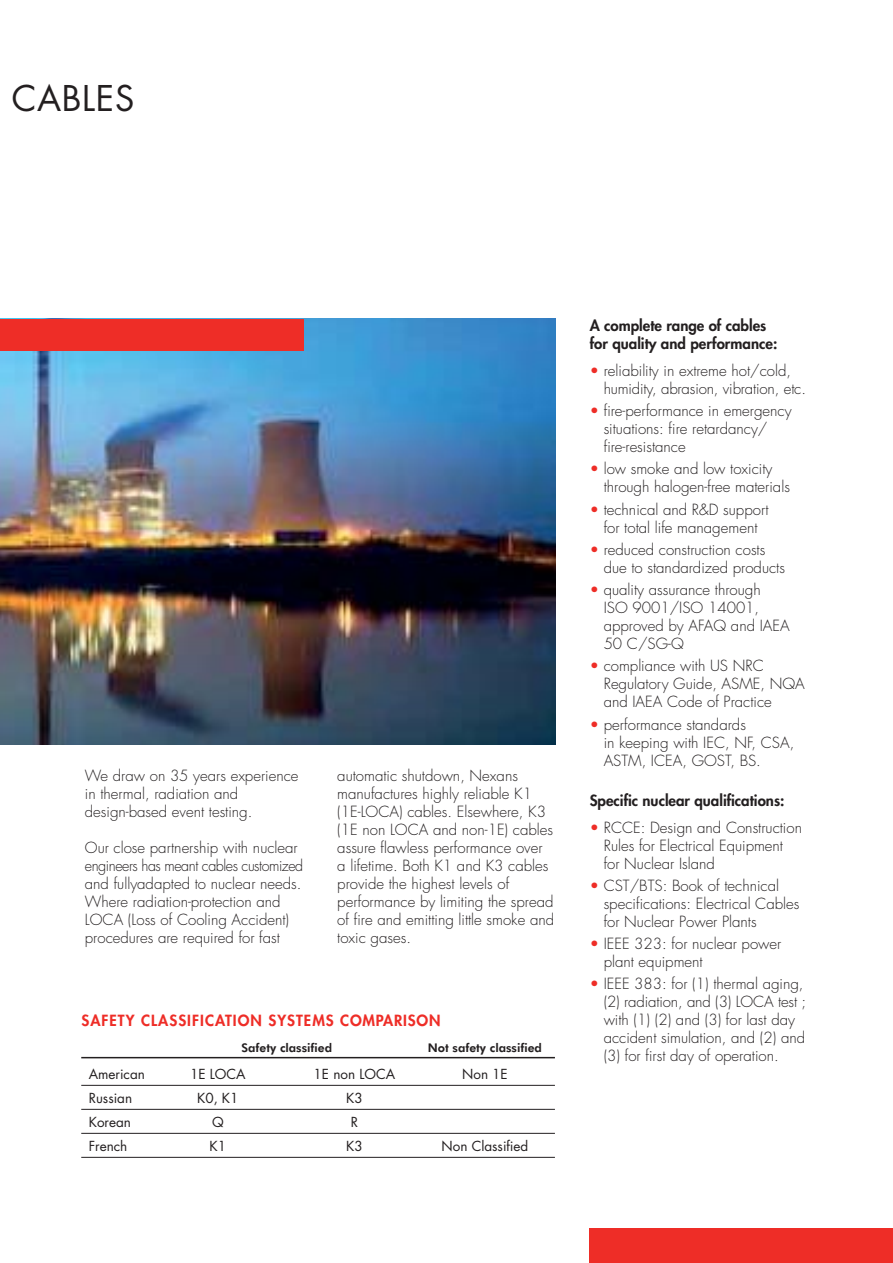
<style>
.page{position:relative;width:893px;height:1263px;background:#fff}
.page>*{position:absolute;margin:0;border:0;box-sizing:border-box;transform-origin:0 0}
.t1{font:34.5px "Futura";letter-spacing:.02em;color:#231f20}
.t2{font:300 15px/18px "Futura";color:#231f20}
.t3{font:800 15px/18px "Futura";color:#231f20}
.t4{font:800 15px "Futura";letter-spacing:.07em;color:#ee2d27}
.t5{font:13.5px "Futura";color:#231f20}
.t6{font:800 12px "Futura BT";color:#231f20}
.s1{color:#ee2d27}
</style>
<div class="page">
<img style="left:0;top:319px;width:555px;height:426px">
<div style="left:589px;top:1229px;width:303px;height:34px;background:#ee2d27"></div>
<div style="left:0;top:319px;width:303px;height:32px;background:#ee2d27"></div>
<hr style="left:81px;top:1057px;width:474px;height:1px;background:#231f20">
<hr style="left:81px;top:1085px;width:474px;height:1px;background:#231f20">
<hr style="left:81px;top:1109px;width:474px;height:1px;background:#231f20">
<hr style="left:81px;top:1133px;width:474px;height:1px;background:#231f20">
<hr style="left:81px;top:1157px;width:474px;height:1px;background:#231f20">
<h1 class="t1" style="left:12px;top:82px;width:124px">CABLES</h1>
<p class="t2" style="left:85px;top:767px;width:215px">We draw on 35 years experience in thermal, radiation and design-based event testing.</p>
<p class="t2" style="left:85px;top:839px;width:220px">Our close partnership with nuclear engineers has meant cables customized and fullyadapted to nuclear needs.<br>Where radiation-protection and LOCA (Loss of Cooling Accident) procedures are required for fast</p>
<p class="t2" style="left:337px;top:767px;width:218px">automatic shutdown, Nexans manufactures highly reliable K1 (1E-LOCA) cables. Elsewhere, K3 (1E non LOCA and non-1E) cables assure flawless performance over a lifetime. Both K1 and K3 cables provide the highest levels of performance by limiting the spread of fire and emitting little smoke and toxic gases.</p>
<p class="t4" style="left:81px;top:1013px;width:360px">SAFETY CLASSIFICATION SYSTEMS COMPARISON</p>
<p class="t6" style="left:241px;top:1042px;width:92px">Safety classified</p>
<p class="t6" style="left:428px;top:1042px;width:116px">Not safety classified</p>
<p class="t5" style="left:89px;top:1068px;width:58px">American</p>
<p class="t5" style="left:190px;top:1068px;width:57px">1E LOCA</p>
<p class="t5" style="left:313px;top:1068px;width:83px">1E non LOCA</p>
<p class="t5" style="left:462px;top:1068px;width:47px">Non 1E</p>
<p class="t5" style="left:89px;top:1092px;width:45px">Russian</p>
<p class="t5" style="left:197px;top:1092px;width:43px">K0, K1</p>
<p class="t5" style="left:346px;top:1092px;width:18px">K3</p>
<p class="t5" style="left:89px;top:1116px;width:44px">Korean</p>
<p class="t5" style="left:212px;top:1116px;width:13px">Q</p>
<p class="t5" style="left:351px;top:1116px;width:9px">R</p>
<p class="t5" style="left:89px;top:1140px;width:40px">French</p>
<p class="t5" style="left:209px;top:1140px;width:18px">K1</p>
<p class="t5" style="left:346px;top:1140px;width:18px">K3</p>
<p class="t5" style="left:441px;top:1140px;width:88px">Non Classified</p>
<p class="t3" style="left:589px;top:318px;width:189px">A complete range of cables for quality and performance:</p>
<p class="t2" style="left:603px;top:363px;width:204px;text-indent:-14px"><span class="s1">•</span> reliability in extreme hot/cold, humidity, abrasion, vibration, etc.</p>
<p class="t2" style="left:603px;top:403px;width:189px;text-indent:-14px"><span class="s1">•</span> fire-performance in emergency situations: fire retardancy/ fire-resistance</p>
<p class="t2" style="left:603px;top:461px;width:188px;text-indent:-14px"><span class="s1">•</span> low smoke and low toxicity through halogen-free materials</p>
<p class="t2" style="left:589px;top:502px;width:180px;text-align:center"><span class="s1">•</span> technical and R&amp;D support for total life management</p>
<p class="t2" style="left:603px;top:542px;width:183px;text-indent:-14px"><span class="s1">•</span> reduced construction costs due to standardized products</p>
<p class="t2" style="left:603px;top:582px;width:187px;text-indent:-14px"><span class="s1">•</span> quality assurance through<br>ISO 9001/ISO 14001, approved by AFAQ and IAEA<br>50 C/SG-Q</p>
<p class="t2" style="left:603px;top:658px;width:203px;text-indent:-14px"><span class="s1">•</span> compliance with US NRC<br>Regulatory Guide, ASME, NQA and IAEA Code of Practice</p>
<p class="t2" style="left:603px;top:717px;width:192px;text-indent:-14px"><span class="s1">•</span> performance standards<br>in keeping with IEC, NF, CSA,<br>ASTM, ICEA, GOST, BS.</p>
<p class="t3" style="left:589px;top:793px;width:196px">Specific nuclear qualifications:</p>
<p class="t2" style="left:603px;top:819px;width:200px;text-indent:-14px"><span class="s1">•</span> RCCE: Design and Construction<br>Rules for Electrical Equipment for Nuclear Island</p>
<p class="t2" style="left:603px;top:878px;width:197px;text-indent:-14px"><span class="s1">•</span> CST/BTS: Book of technical specifications: Electrical Cables for Nuclear Power Plants</p>
<p class="t2" style="left:603px;top:936px;width:179px;text-indent:-14px"><span class="s1">•</span> IEEE 323: for nuclear power plant equipment</p>
<p class="t2" style="left:603px;top:976px;width:204px;text-indent:-14px"><span class="s1">•</span> IEEE 383: for (1) thermal aging, (2) radiation, and (3) LOCA test ; with (1) (2) and (3) for last day accident simulation, and (2) and (3) for first day of operation.</p>
</div>
